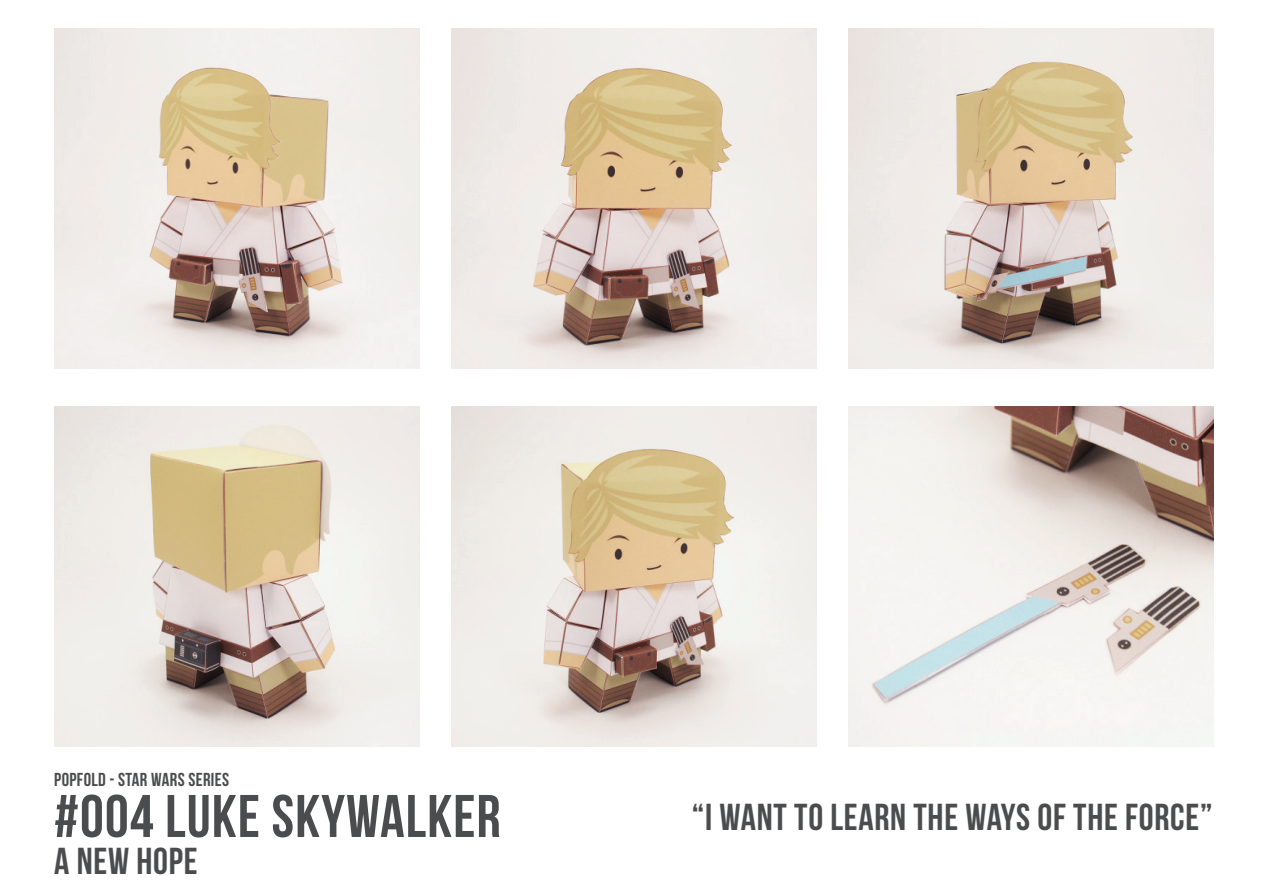
<style>
.page{position:relative;width:1263px;height:893px;background:#fff}
.page>*{position:absolute;margin:0;border:0;box-sizing:border-box;transform-origin:0 0}
.t1{font:60px "Bebas Neue";letter-spacing:.02em;color:#4b4c4d}
.t2{font:37.5px "Bebas Neue";letter-spacing:.02em;color:#4b4c4d}
.t3{font:18.75px "Bebas Neue";letter-spacing:.02em;color:#4b4c4d}
</style>
<div class="page">
<img style="left:54px;top:29px;width:365px;height:340px">
<img style="left:451px;top:29px;width:365px;height:340px">
<img style="left:848px;top:29px;width:365px;height:340px">
<img style="left:54px;top:406px;width:365px;height:340px">
<img style="left:451px;top:406px;width:365px;height:340px">
<img style="left:848px;top:406px;width:365px;height:340px">
<p class="t3" style="left:54px;top:769px;width:176px">POPFOLD - STAR WARS SERIES</p>
<h1 class="t1" style="left:54px;top:783px;width:448px">#004 LUKE SKYWALKER</h1>
<p class="t2" style="left:54px;top:840px;width:145px">A NEW HOPE</p>
<p class="t2" style="left:692px;top:796px;width:522px">“I WANT TO LEARN THE WAYS OF THE FORCE”</p>
</div>
